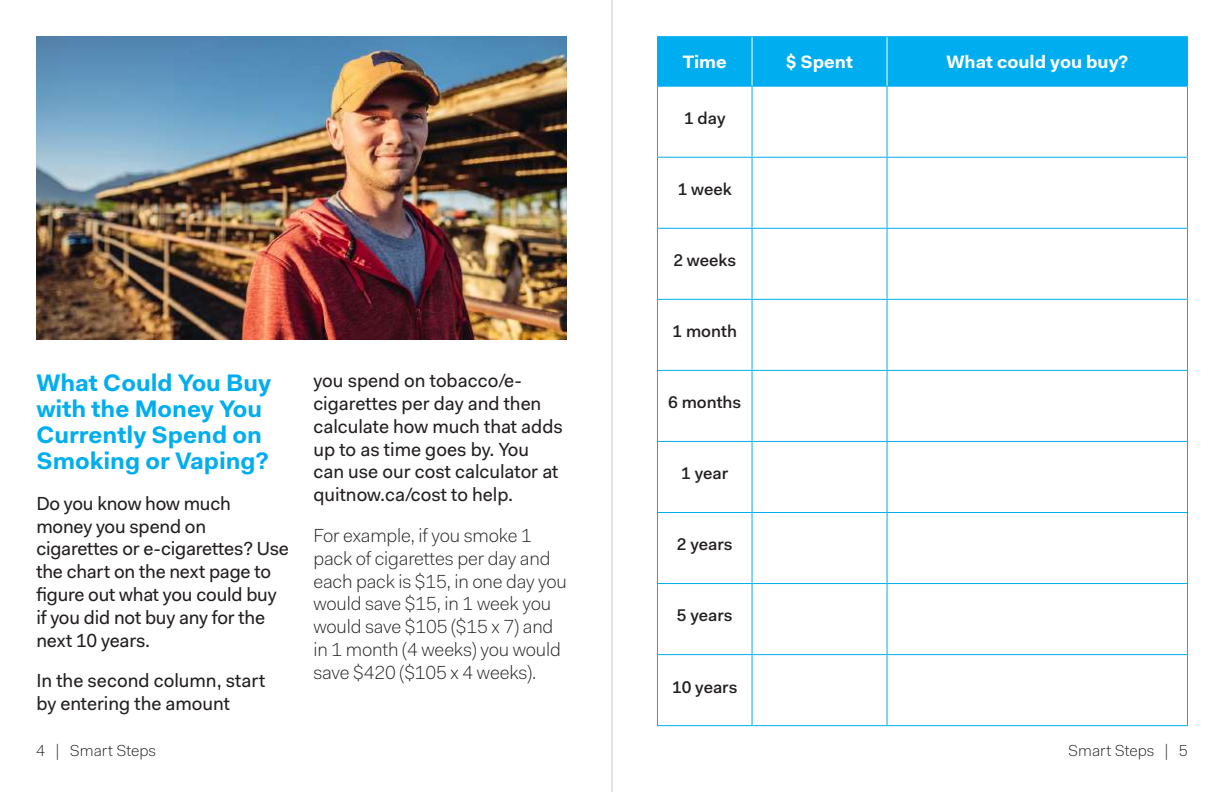
<style>
.page{position:relative;width:1224px;height:792px;background:#fff}
.page>*{position:absolute;margin:0;border:0;box-sizing:border-box;transform-origin:0 0}
.t1{font:700 24px/26px "Fakt Pro";color:#00aeef}
.t2{font:19px/22.8px "Fakt Pro";color:#231f20}
.t3{font:300 19px/22.8px "Fakt Pro";letter-spacing:-.01em;color:#231f20}
.t4{font:700 18px "Fakt Pro";color:#fff}
.t5{font:500 17px "Fakt Pro";color:#231f20}
.t6{font:300 16px "Fakt Pro";color:#231f20}
</style>
<div class="page">
<img style="left:36px;top:36px;width:531px;height:304px">
<div style="left:658px;top:37px;width:529px;height:49px;background:#00aeef"></div>
<hr style="left:657px;top:36px;width:95px;height:1px;background:#00aeef">
<hr style="left:657px;top:37px;width:1px;height:49px;background:#00aeef">
<hr style="left:752px;top:36px;width:135px;height:1px;background:#00aeef">
<hr style="left:887px;top:36px;width:301px;height:1px;background:#00aeef">
<hr style="left:1187px;top:37px;width:1px;height:49px;background:#00aeef">
<hr style="left:657px;top:86px;width:95px;height:1px;background:#00aeef">
<hr style="left:657px;top:87px;width:1px;height:70px;background:#00aeef">
<hr style="left:752px;top:86px;width:135px;height:1px;background:#00aeef">
<hr style="left:752px;top:87px;width:1px;height:70px;background:#00aeef">
<hr style="left:887px;top:86px;width:301px;height:1px;background:#00aeef">
<hr style="left:887px;top:87px;width:1px;height:70px;background:#00aeef">
<hr style="left:1187px;top:87px;width:1px;height:70px;background:#00aeef">
<hr style="left:657px;top:157px;width:95px;height:1px;background:#00aeef">
<hr style="left:657px;top:158px;width:1px;height:70px;background:#00aeef">
<hr style="left:752px;top:157px;width:135px;height:1px;background:#00aeef">
<hr style="left:752px;top:158px;width:1px;height:70px;background:#00aeef">
<hr style="left:887px;top:157px;width:301px;height:1px;background:#00aeef">
<hr style="left:887px;top:158px;width:1px;height:70px;background:#00aeef">
<hr style="left:1187px;top:158px;width:1px;height:70px;background:#00aeef">
<hr style="left:657px;top:228px;width:95px;height:1px;background:#00aeef">
<hr style="left:657px;top:229px;width:1px;height:70px;background:#00aeef">
<hr style="left:752px;top:228px;width:135px;height:1px;background:#00aeef">
<hr style="left:752px;top:229px;width:1px;height:70px;background:#00aeef">
<hr style="left:887px;top:228px;width:301px;height:1px;background:#00aeef">
<hr style="left:887px;top:229px;width:1px;height:70px;background:#00aeef">
<hr style="left:1187px;top:229px;width:1px;height:70px;background:#00aeef">
<hr style="left:657px;top:299px;width:95px;height:1px;background:#00aeef">
<hr style="left:657px;top:300px;width:1px;height:70px;background:#00aeef">
<hr style="left:752px;top:299px;width:135px;height:1px;background:#00aeef">
<hr style="left:752px;top:300px;width:1px;height:70px;background:#00aeef">
<hr style="left:887px;top:299px;width:301px;height:1px;background:#00aeef">
<hr style="left:887px;top:300px;width:1px;height:70px;background:#00aeef">
<hr style="left:1187px;top:300px;width:1px;height:70px;background:#00aeef">
<hr style="left:657px;top:370px;width:95px;height:1px;background:#00aeef">
<hr style="left:657px;top:371px;width:1px;height:70px;background:#00aeef">
<hr style="left:752px;top:370px;width:135px;height:1px;background:#00aeef">
<hr style="left:752px;top:371px;width:1px;height:70px;background:#00aeef">
<hr style="left:887px;top:370px;width:301px;height:1px;background:#00aeef">
<hr style="left:887px;top:371px;width:1px;height:70px;background:#00aeef">
<hr style="left:1187px;top:371px;width:1px;height:70px;background:#00aeef">
<hr style="left:657px;top:441px;width:95px;height:1px;background:#00aeef">
<hr style="left:657px;top:442px;width:1px;height:70px;background:#00aeef">
<hr style="left:752px;top:441px;width:135px;height:1px;background:#00aeef">
<hr style="left:752px;top:442px;width:1px;height:70px;background:#00aeef">
<hr style="left:887px;top:441px;width:301px;height:1px;background:#00aeef">
<hr style="left:887px;top:442px;width:1px;height:70px;background:#00aeef">
<hr style="left:1187px;top:442px;width:1px;height:70px;background:#00aeef">
<hr style="left:657px;top:512px;width:95px;height:1px;background:#00aeef">
<hr style="left:657px;top:513px;width:1px;height:70px;background:#00aeef">
<hr style="left:752px;top:512px;width:135px;height:1px;background:#00aeef">
<hr style="left:752px;top:513px;width:1px;height:70px;background:#00aeef">
<hr style="left:887px;top:512px;width:301px;height:1px;background:#00aeef">
<hr style="left:887px;top:513px;width:1px;height:70px;background:#00aeef">
<hr style="left:1187px;top:513px;width:1px;height:70px;background:#00aeef">
<hr style="left:657px;top:583px;width:95px;height:1px;background:#00aeef">
<hr style="left:657px;top:584px;width:1px;height:70px;background:#00aeef">
<hr style="left:752px;top:583px;width:135px;height:1px;background:#00aeef">
<hr style="left:752px;top:584px;width:1px;height:70px;background:#00aeef">
<hr style="left:887px;top:583px;width:301px;height:1px;background:#00aeef">
<hr style="left:887px;top:584px;width:1px;height:70px;background:#00aeef">
<hr style="left:1187px;top:584px;width:1px;height:70px;background:#00aeef">
<hr style="left:657px;top:654px;width:95px;height:1px;background:#00aeef">
<hr style="left:657px;top:655px;width:1px;height:70px;background:#00aeef">
<hr style="left:752px;top:654px;width:135px;height:1px;background:#00aeef">
<hr style="left:752px;top:655px;width:1px;height:70px;background:#00aeef">
<hr style="left:887px;top:654px;width:301px;height:1px;background:#00aeef">
<hr style="left:887px;top:655px;width:1px;height:70px;background:#00aeef">
<hr style="left:1187px;top:655px;width:1px;height:70px;background:#00aeef">
<hr style="left:657px;top:725px;width:95px;height:1px;background:#00aeef">
<hr style="left:752px;top:725px;width:135px;height:1px;background:#00aeef">
<hr style="left:887px;top:725px;width:301px;height:1px;background:#00aeef">
<hr style="left:752px;top:37px;width:1px;height:49px;background:#fff">
<hr style="left:887px;top:37px;width:1px;height:49px;background:#fff">
<hr style="left:612px;top:0;width:1px;height:792px;background:#c7c8ca">
<p class="t4" style="left:683px;top:50px;width:46px">Time</p>
<p class="t4" style="left:786px;top:50px;width:68px">$ Spent</p>
<p class="t4" style="left:946px;top:50px;width:183px">What could you buy?</p>
<p class="t5" style="left:684px;top:107px;width:43px">1 day</p>
<p class="t5" style="left:678px;top:178px;width:56px">1 week</p>
<p class="t5" style="left:673px;top:249px;width:64px">2 weeks</p>
<p class="t1" style="left:36px;top:370px;width:236px">What Could You Buy with the Money You<br>Currently Spend on<br>Smoking or Vaping?</p>
<p class="t2" style="left:36px;top:492px;width:254px">Do you know how much money you spend on cigarettes or e-cigarettes? Use the chart on the next page to figure out what you could buy if you did not buy any for the next 10 years.</p>
<p class="t2" style="left:36px;top:669px;width:231px">In the second column, start by entering the amount</p>
<p class="t2" style="left:314px;top:369px;width:251px">you spend on tobacco/e&shy;cigarettes per day and then calculate how much that adds up to as time goes by. You can use our cost calculator at quitnow.ca/cost to help.</p>
<p class="t3" style="left:314px;top:524px;width:255px">For example, if you smoke 1 pack of cigarettes per day and each pack is $15, in one day you would save $15, in 1 week you would save $105 ($15 x 7) and in 1 month (4 weeks) you would save $420 ($105 x 4 weeks).</p>
<p class="t5" style="left:673px;top:320px;width:66px">1 month</p>
<p class="t5" style="left:668px;top:391px;width:75px">6 months</p>
<p class="t5" style="left:681px;top:462px;width:49px">1 year</p>
<p class="t5" style="left:677px;top:533px;width:57px">2 years</p>
<p class="t5" style="left:677px;top:604px;width:57px">5 years</p>
<p class="t5" style="left:672px;top:675px;width:67px">10 years</p>
<p class="t6" style="left:36px;top:740px;width:121px">4 | Smart Steps</p>
<p class="t6" style="left:1068px;top:740px;width:121px">Smart Steps | 5</p>
</div>
